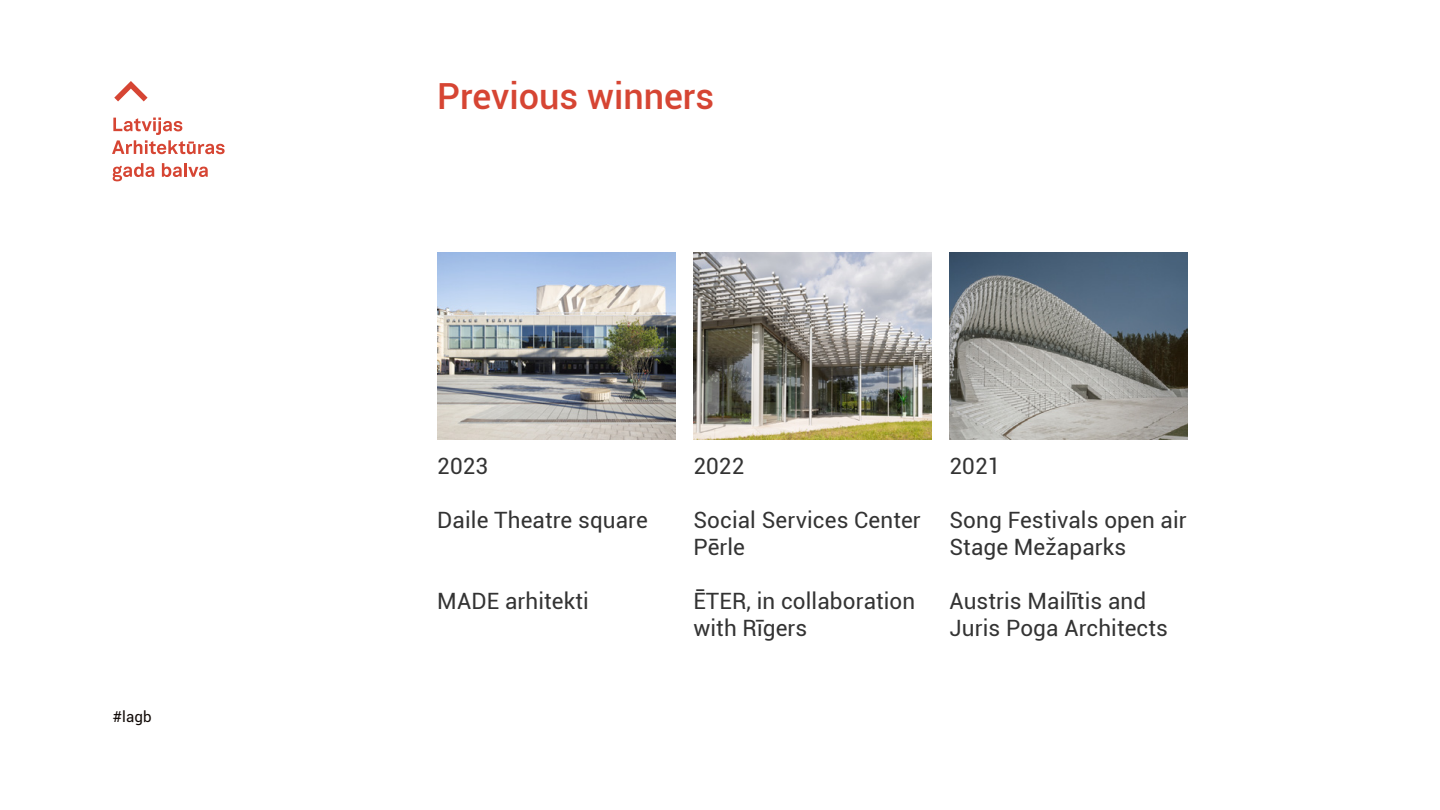
<style>
.page{position:relative;width:1440px;height:810px;background:#fff}
.page>*{position:absolute;margin:0;border:0;box-sizing:border-box;transform-origin:0 0}
.t1{font:500 36px "Roboto";color:#d64533}
.t2{font:22.5px/27px "Roboto";letter-spacing:.005em;color:#333}
.t3{font:15px "Roboto";color:#100906}
</style>
<div class="page">
<svg style="left:114px;top:81px;width:34px;height:20px"></svg>
<svg style="left:112px;top:118px;width:113px;height:36px"></svg>
<svg style="left:113px;top:163px;width:41px;height:18px"></svg>
<svg style="left:162px;top:163px;width:20px;height:14px"></svg>
<hr style="left:184px;top:163px;width:3px;height:14px;background:#d64533">
<svg style="left:188px;top:167px;width:20px;height:10px"></svg>
<img style="left:949px;top:252px;width:238px;height:188px">
<img style="left:693px;top:252px;width:239px;height:188px">
<img style="left:437px;top:252px;width:239px;height:188px">
<p class="t3" style="left:113px;top:706px;width:40px">#lagb</p>
<h1 class="t1" style="left:437px;top:70px;width:279px">Previous winners</h1>
<p class="t2" style="left:437px;top:452px;width:53px">2023</p>
<p class="t2" style="left:437px;top:506px;width:212px">Daile Theatre square</p>
<p class="t2" style="left:437px;top:587px;width:153px">MADE arhitekti</p>
<p class="t2" style="left:693px;top:452px;width:53px">2022</p>
<p class="t2" style="left:693px;top:506px;width:229px">Social Services Center<br>Pērle</p>
<p class="t2" style="left:693px;top:587px;width:223px">ĒTER, in collaboration with Rīgers</p>
<p class="t2" style="left:949px;top:452px;width:53px">2021</p>
<p class="t2" style="left:949px;top:506px;width:239px">Song Festivals open air<br>Stage Mežaparks</p>
<p class="t2" style="left:949px;top:587px;width:220px">Austris Mailītis and<br>Juris Poga Architects</p>
</div>
